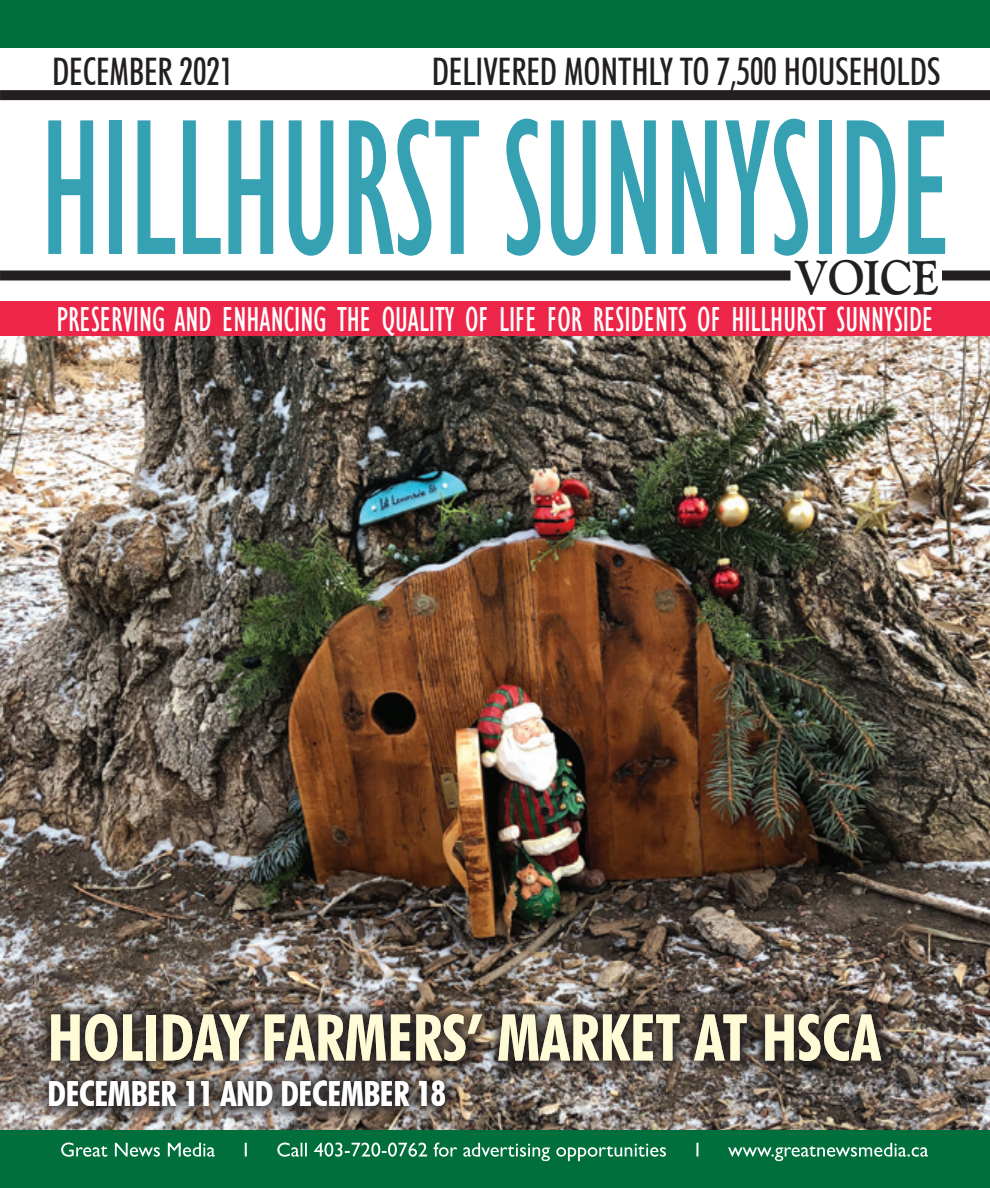
<style>
.page{position:relative;width:990px;height:1188px;background:#fff}
.page>*{position:absolute;margin:0;border:0;box-sizing:border-box;transform-origin:0 0}
.t1{font:condensed 200px "Gill Sans";letter-spacing:-.01em;color:#35a1b2;scale:.75 1}
.t2{font:700 condensed 64.2px "Futura BT";color:#fffbd6}
.t3{font:700 49px "Goudy Old Style BT";color:#231f20;scale:.92 1}
.t4{font:500 condensed 38px "Futura BT";color:#231f20;scale:.92 1}
.t5{font:condensed 35.6px "Gill Sans";color:#fff;scale:.88 1}
.t6{font:700 condensed 34.6px "Futura BT";letter-spacing:-.01em;color:#fff}
</style>
<div class="page">
<img style="left:0;top:336px;width:990px;height:794px">
<div style="left:0;top:1130px;width:990px;height:58px;background:#006f3c"></div>
<div style="left:0;top:0;width:990px;height:48px;background:#006f3c"></div>
<svg style="left:61px;top:1143px;width:867px;height:18px"></svg>
<div style="left:0;top:90px;width:990px;height:10px;background:#231f20"></div>
<div style="left:0;top:270px;width:791px;height:10px;background:#231f20"></div>
<div style="left:942px;top:270px;width:48px;height:10px;background:#231f20"></div>
<div style="left:0;top:302px;width:990px;height:34px;background:#ed2548"></div>
<div style="left:36px;top:1000px;width:857px;height:120px;background:#231f20;opacity:.75"></div>
<p class="t4" style="left:52px;top:48px;width:199px">DECEMBER 2021</p>
<p class="t4" style="left:432px;top:48px;width:555px">DELIVERED MONTHLY TO 7,500 HOUSEHOLDS</p>
<p class="t1" style="left:39px;top:71px;width:1221px">HILLHURST SUNNYSIDE</p>
<p class="t3" style="left:795px;top:248px;width:158px">VOICE</p>
<p class="t5" style="left:56px;top:298px;width:998px">PRESERVING AND ENHANCING THE QUALITY OF LIFE FOR RESIDENTS OF HILLHURST SUNNYSIDE</p>
<p class="t2" style="left:48px;top:999px;width:835px">HOLIDAY FARMERS’ MARKET AT HSCA</p>
<p class="t6" style="left:48px;top:1073px;width:400px">DECEMBER 11 AND DECEMBER 18</p>
</div>
